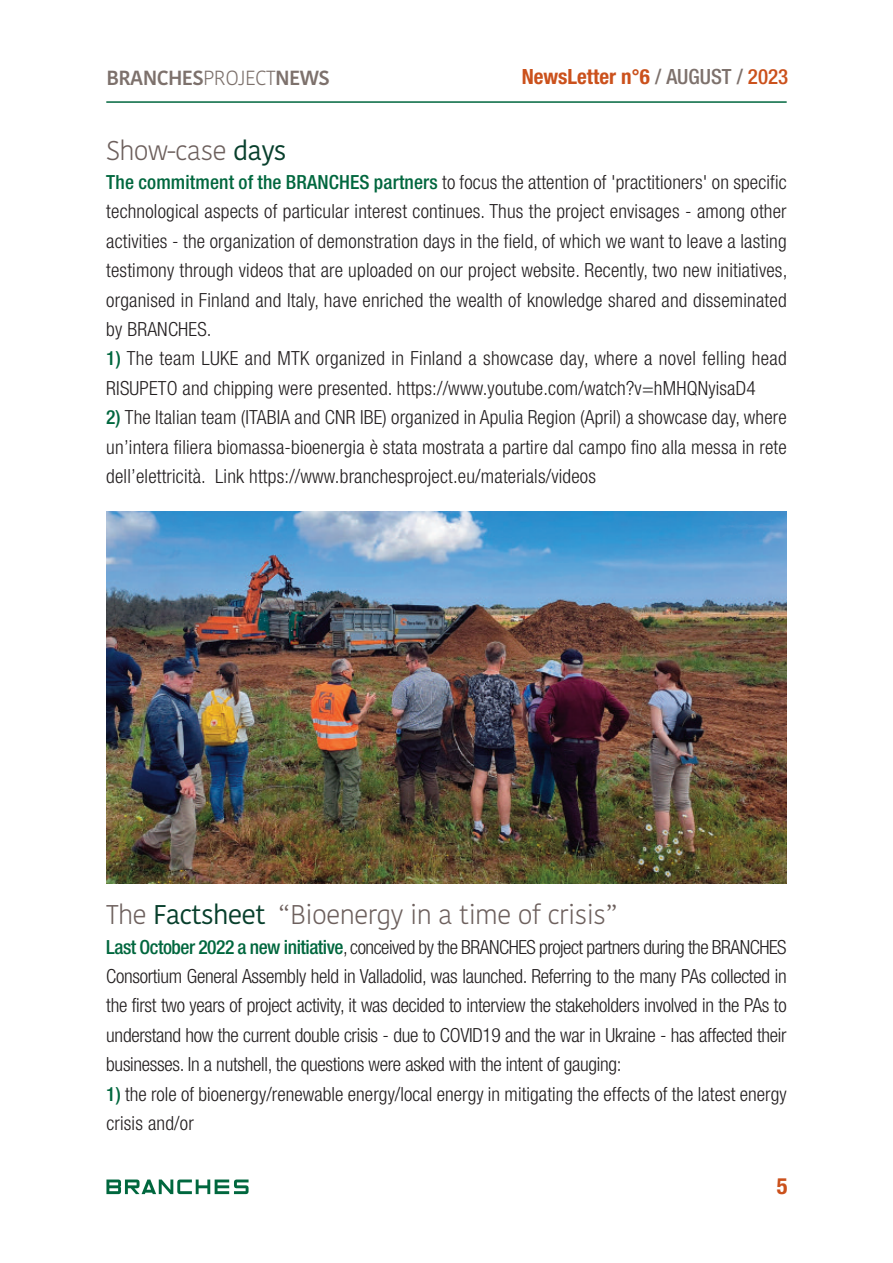
<style>
.page{position:relative;width:893px;height:1263px;background:#fff}
.page>*{position:absolute;margin:0;border:0;box-sizing:border-box;transform-origin:0 0}
.t1{font:300 27px "Kohinoor Bangla";letter-spacing:-.03em;color:#6d605d}
.t2{font:700 condensed 22.5px "Helvetica Neue";color:#cb511c}
.t3{font:700 condensed 21px "Helvetica Neue";color:#cb511c}
.t4{font:600 20.4px "Kohinoor Bangla";letter-spacing:-.03em;color:#7d716c}
.t5{font:300 condensed 19.5px/29.4px "Helvetica Neue";letter-spacing:.01em;color:#231f20;text-align:justify}
.s1{font-weight:300}
.s2{font-weight:500;color:#7d716c}
.s3{font-weight:500}
.s4{font-weight:400;color:#083f2c}
.s5{font-weight:500;color:#00673e}
</style>
<div class="page">
<svg style="left:106px;top:1179px;width:143px;height:15px"></svg>
<hr style="left:106px;top:101px;width:681px;height:2px;background:#00673e">
<img style="left:106px;top:512px;width:681px;height:371px">
<p class="t4" style="left:106px;top:66px;width:225px">BRANCHES<span class="s1">PROJECT</span>NEWS</p>
<p class="t3" style="left:522px;top:69px;width:268px">NewsLetter n°6 <span class="s2">/ AUGUST /</span> <span class="s3">2023</span></p>
<h1 class="t1" style="left:106px;top:135px;width:182px">Show-case <span class="s4">days</span></h1>
<p class="t5" style="left:106px;top:169px;width:683px"><span class="s5">The commitment of the BRANCHES partners</span> to focus the attention of 'practitioners' on specific technological aspects of particular interest continues. Thus the project envisages - among other activities - the organization of demonstration days in the field, of which we want to leave a lasting testimony through videos that are uploaded on our project website. Recently, two new initiatives, organised in Finland and Italy, have enriched the wealth of knowledge shared and disseminated by BRANCHES.</p>
<p class="t5" style="left:106px;top:345px;width:682px"><span class="s5">1)</span> The team LUKE and MTK organized in Finland a showcase day, where a novel felling head<br>RISUPETO and chipping were presented. https://www.youtube.com/watch?v=hMHQNyisaD4</p>
<p class="t5" style="left:106px;top:404px;width:682px"><span class="s5">2)</span> The Italian team (ITABIA and CNR IBE) organized in Apulia Region (April) a showcase day, where un’intera filiera biomassa-bioenergia è stata mostrata a partire dal campo fino alla messa in rete dell’elettricità. Link https://www.branchesproject.eu/materials/videos</p>
<h1 class="t1" style="left:106px;top:899px;width:512px">The <span class="s4">Factsheet</span> “Bioenergy in a time of crisis”</h1>
<p class="t5" style="left:106px;top:933px;width:682px"><span class="s5">Last October 2022 a new initiative</span>, conceived by the BRANCHES project partners during the BRANCHES Consortium General Assembly held in Valladolid, was launched. Referring to the many PAs collected in the first two years of project activity, it was decided to interview the stakeholders involved in the PAs to understand how the current double crisis - due to COVID19 and the war in Ukraine - has affected their businesses. In a nutshell, the questions were asked with the intent of gauging:</p>
<p class="t5" style="left:106px;top:1080px;width:682px"><span class="s5">1)</span> the role of bioenergy/renewable energy/local energy in mitigating the effects of the latest energy crisis and/or</p>
<p class="t2" style="left:777px;top:1178px;width:12px">5</p>
</div>
